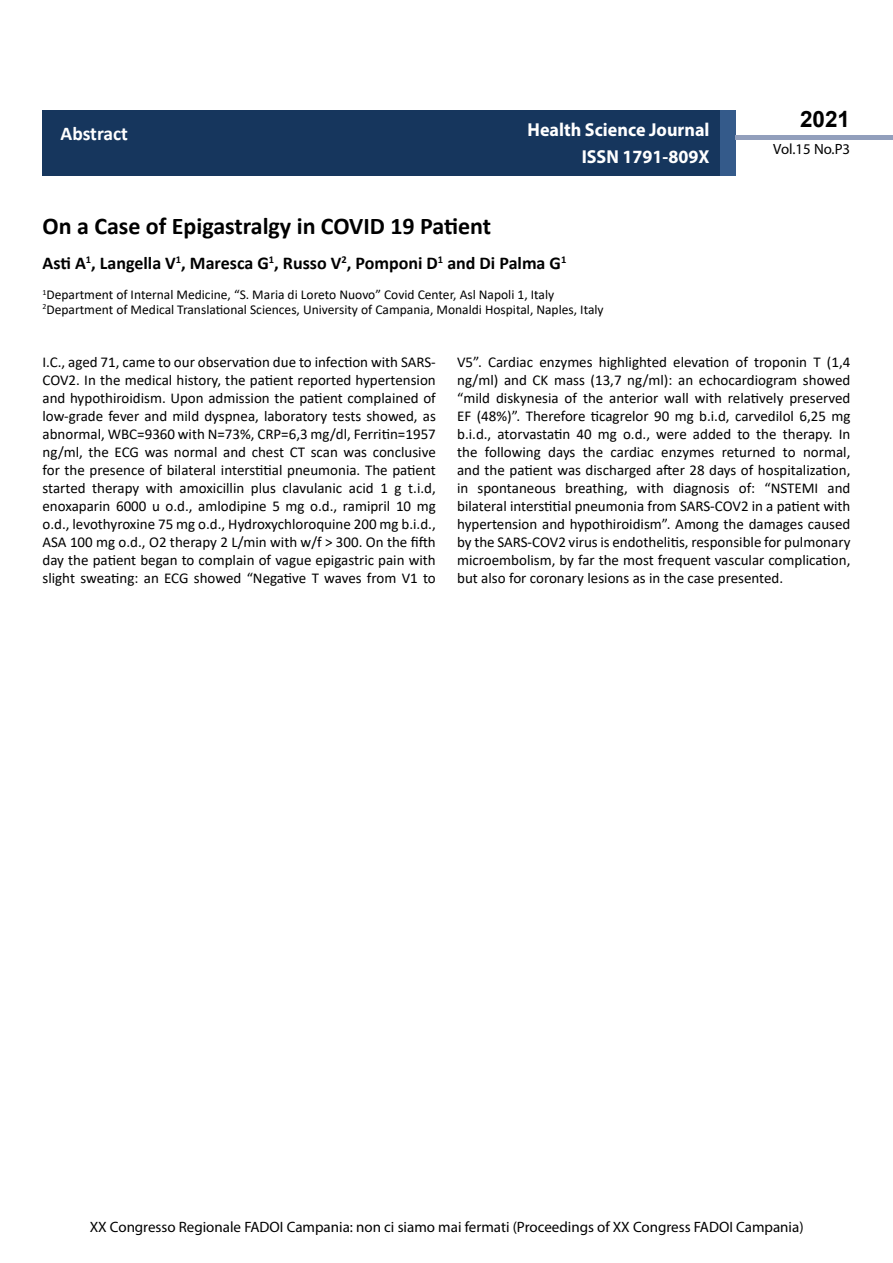
<style>
.page{position:relative;width:893px;height:1263px;background:#fff}
.page>*{position:absolute;margin:0;border:0;box-sizing:border-box;transform-origin:0 0}
.t1{font:700 24px "Calibri";color:#000}
.t2{font:700 22.5px "Arial";color:#000}
.t3{font:700 19.5px "Calibri";color:#fff}
.t4{font:700 18.75px/27.2px "Myriad Pro";color:#fff;text-align:right;scale:.96 1}
.t5{font:700 18px "Calibri";color:#000}
.t6{font:15px/18px "Calibri";color:#000;text-align:justify}
.t7{font:15px "Myriad Pro";color:#000}
.t8{font:14.85px "Myriad Pro";color:#000}
.t9{font:13.5px/14.9px "Calibri";color:#000}
</style>
<div class="page">
<div style="left:43px;top:110px;width:678px;height:66px;background:#16365d"></div>
<div style="left:720px;top:110px;width:16px;height:66px;background:#345a8a"></div>
<div style="left:736px;top:135px;width:157px;height:5px;background:#929fbc"></div>
<h3 class="t3" style="left:61px;top:120px;width:69px">Abstract</h3>
<p class="t4" style="left:528px;top:116px;width:191px">Health Science Journal<br>ISSN 1791-809X</p>
<h1 class="t1" style="left:43px;top:209px;width:450px">On a Case of Epigastralgy in COVID 19 Patient</h1>
<p class="t5" style="left:43px;top:251px;width:525px">Asti A<sup>1</sup>, Langella V<sup>1</sup>, Maresca G<sup>1</sup>, Russo V<sup>2</sup>, Pomponi D<sup>1</sup> and Di Palma G<sup>1</sup></p>
<p class="t9" style="left:43px;top:287px;width:563px"><sup>1</sup>Department of Internal Medicine, “S. Maria di Loreto Nuovo” Covid Center, Asl Napoli 1, Italy<br><sup>2</sup>Department of Medical Translational Sciences, University of Campania, Monaldi Hospital, Naples, Italy</p>
<h2 class="t2" style="left:800px;top:104px;width:52px">2021</h2>
<p class="t8" style="left:773px;top:140px;width:78px">Vol.15 No.P3</p>
<p class="t6" style="left:43px;top:353px;width:395px">I.C., aged 71, came to our observation due to infection with SARS-COV2. In the medical history, the patient reported hypertension and hypothiroidism. Upon admission the patient complained of low-grade fever and mild dyspnea, laboratory tests showed, as abnormal, WBC=9360 with N=73%, CRP=6,3 mg/dl, Ferritin=1957 ng/ml, the ECG was normal and chest CT scan was conclusive for the presence of bilateral interstitial pneumonia. The patient started therapy with amoxicillin plus clavulanic acid 1 g t.i.d, enoxaparin 6000 u o.d., amlodipine 5 mg o.d., ramipril 10 mg o.d., levothyroxine 75 mg o.d., Hydroxychloroquine 200 mg b.i.d., ASA 100 mg o.d., O2 therapy 2 L/min with w/f &gt; 300. On the fifth day the patient began to complain of vague epigastric pain with slight sweating: an ECG showed “Negative T waves from V1 to</p>
<p class="t6" style="left:457px;top:353px;width:395px">V5”. Cardiac enzymes highlighted elevation of troponin T (1,4 ng/ml) and CK mass (13,7 ng/ml): an echocardiogram showed “mild diskynesia of the anterior wall with relatively preserved EF (48%)”. Therefore ticagrelor 90 mg b.i.d, carvedilol 6,25 mg b.i.d., atorvastatin 40 mg o.d., were added to the therapy. In the following days the cardiac enzymes returned to normal, and the patient was discharged after 28 days of hospitalization, in spontaneous breathing, with diagnosis of: “NSTEMI and bilateral interstitial pneumonia from SARS-COV2 in a patient with hypertension and hypothiroidism”. Among the damages caused by the SARS-COV2 virus is endothelitis, responsible for pulmonary microembolism, by far the most frequent vascular complication, but also for coronary lesions as in the case presented.</p>
<p class="t7" style="left:90px;top:1217px;width:715px">XX Congresso Regionale FADOI Campania: non ci siamo mai fermati (Proceedings of XX Congress FADOI Campania)</p>
</div>
